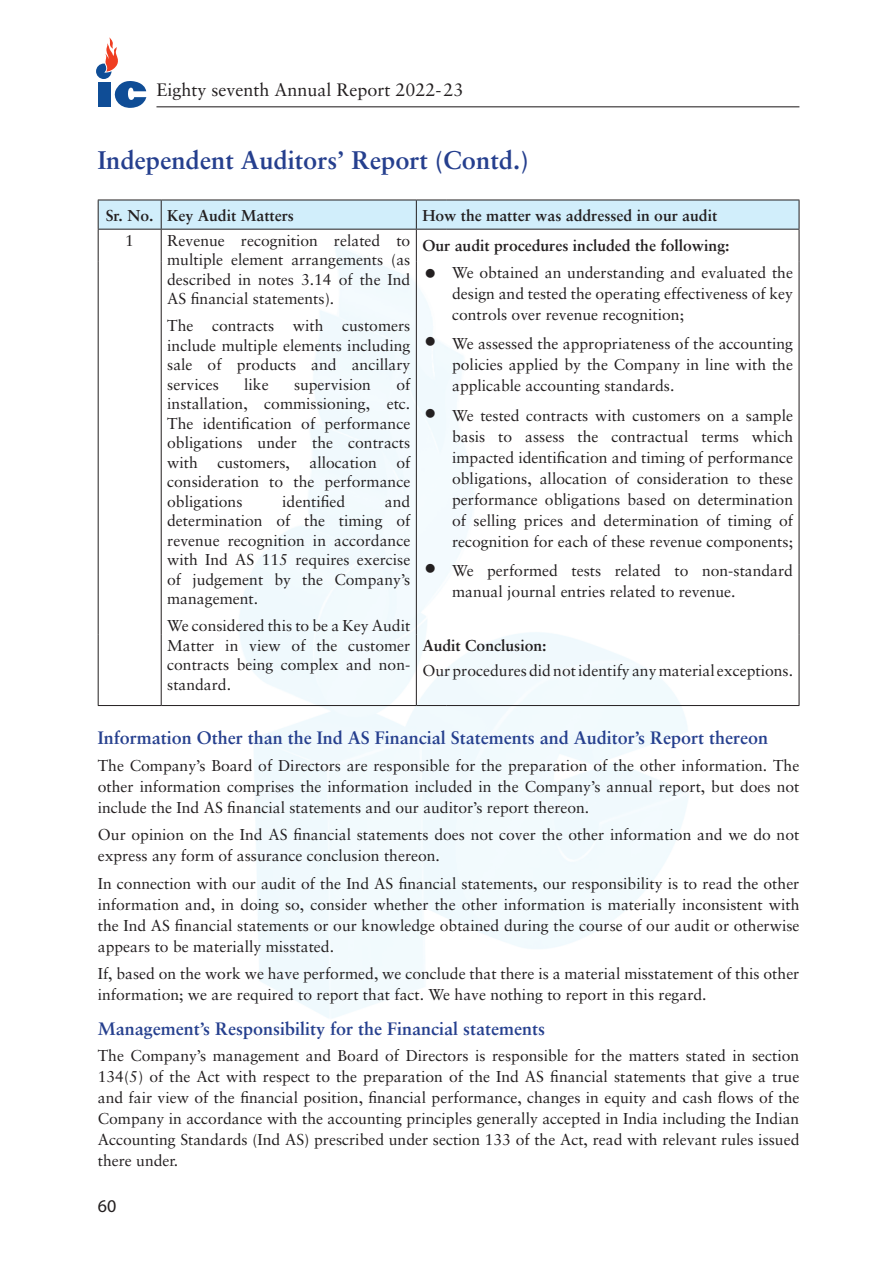
<style>
.page{position:relative;width:893px;height:1263px;background:#fff}
.page>*{position:absolute;margin:0;border:0;box-sizing:border-box;transform-origin:0 0}
.t1{font:700 25.5px "Sabon";color:#253f8e}
.t2{font:700 18px "Sabon";color:#253f8e}
.t3{font:18px "Sabon";color:#231f20}
.t4{font:18px "Myriad Pro";color:#231f20}
.t5{font:15.75px/21px "Sabon";color:#231f20;text-align:justify}
.t6{font:700 15.75px "Sabon";color:#231f20}
</style>
<div class="page">
<hr style="left:156px;top:106px;width:643px;height:1px;background:#231f20">
<svg style="left:96px;top:37px;width:50px;height:71px"></svg>
<svg style="left:98px;top:200px;width:702px;height:29px;background:#cbe6f3"></svg>
<hr style="left:98px;top:229px;width:63px;height:1px;background:#231f20">
<hr style="left:98px;top:230px;width:1px;height:31px;background:#231f20">
<hr style="left:161px;top:229px;width:255px;height:1px;background:#231f20">
<hr style="left:161px;top:230px;width:1px;height:31px;background:#231f20">
<hr style="left:416px;top:229px;width:30px;height:1px;background:#231f20">
<hr style="left:416px;top:230px;width:1px;height:31px;background:#231f20">
<hr style="left:446px;top:229px;width:353px;height:1px;background:#231f20">
<hr style="left:799px;top:230px;width:1px;height:31px;background:#231f20">
<hr style="left:98px;top:261px;width:1px;height:374px;background:#231f20">
<hr style="left:161px;top:261px;width:1px;height:374px;background:#231f20">
<hr style="left:416px;top:261px;width:1px;height:374px;background:#231f20">
<hr style="left:799px;top:261px;width:1px;height:374px;background:#231f20">
<hr style="left:98px;top:635px;width:1px;height:70px;background:#231f20">
<hr style="left:161px;top:635px;width:1px;height:70px;background:#231f20">
<hr style="left:416px;top:635px;width:1px;height:70px;background:#231f20">
<hr style="left:799px;top:635px;width:1px;height:70px;background:#231f20">
<hr style="left:161px;top:705px;width:255px;height:1px;background:#231f20">
<hr style="left:98px;top:705px;width:63px;height:1px;background:#231f20">
<hr style="left:416px;top:705px;width:30px;height:1px;background:#231f20">
<hr style="left:446px;top:705px;width:353px;height:1px;background:#231f20">
<svg style="left:426px;top:336px;width:9px;height:9px"></svg>
<svg style="left:426px;top:408px;width:9px;height:9px"></svg>
<svg style="left:426px;top:563px;width:9px;height:9px"></svg>
<p class="t3" style="left:156px;top:79px;width:308px">Eighty seventh Annual Report 2022-23</p>
<h1 class="t1" style="left:98px;top:144px;width:432px">Independent Auditors’ Report (Contd.)</h1>
<p class="t6" style="left:106px;top:205px;width:190px">Sr. No. Key Audit Matters</p>
<p class="t6" style="left:422px;top:205px;width:296px">How the matter was addressed in our audit</p>
<p class="t5" style="left:125px;top:229px;width:10px">1</p>
<p class="t5" style="left:167px;top:230px;width:245px;line-height:19.5px">Revenue recognition related to multiple element arrangements (as described in notes 3.14 of the Ind AS financial statements).</p>
<p class="t5" style="left:167px;top:316px;width:245px;line-height:19.5px">The contracts with customers include multiple elements including sale of products and ancillary services</p>
<p class="t6" style="left:422px;top:236px;width:309px">Our audit procedures included the following:</p>
<p class="t5" style="left:452px;top:261px;width:342px">We obtained an understanding and evaluated the design and tested the operating effectiveness of key controls over revenue recognition;</p>
<p class="t5" style="left:452px;top:333px;width:342px">We assessed the appropriateness of the accounting policies applied by the Company in line with the applicable accounting standards.</p>
<p class="t5" style="left:452px;top:404px;width:342px">We tested contracts with customers on a sample basis to assess the contractual terms which impacted identification and timing of performance obligations, allocation of consideration to these performance obligations based on determination of selling prices and determination of timing of recognition for each of these revenue components;</p>
<p class="t5" style="left:452px;top:560px;width:342px">We performed tests related to non-standard manual journal entries related to revenue.</p>
<p class="t6" style="left:422px;top:636px;width:126px">Audit Conclusion:</p>
<p class="t5" style="left:422px;top:660px;width:372px">Our procedures did not identify any material exceptions.</p>
<p class="t5" style="left:167px;top:374px;width:245px;line-height:19.5px;text-indent:229px">of installation, commissioning, etc.<br>The identification of performance obligations under the contracts with customers, allocation of consideration to the performance obligations</p>
<p class="t5" style="left:244px;top:374px;width:26px">like</p>
<p class="t5" style="left:294px;top:374px;width:79px">supervision</p>
<p class="t5" style="left:167px;top:491px;width:245px;line-height:19.5px;text-indent:218px">and determination of the timing of revenue recognition in accordance with Ind AS 115 requires exercise of judgement by the Company’s management.</p>
<p class="t5" style="left:167px;top:616px;width:245px;line-height:19.5px">We considered this to be a Key Audit Matter in view of the customer contracts being complex and non&shy;standard.</p>
<p class="t5" style="left:282px;top:491px;width:65px">identified</p>
<p class="t2" style="left:98px;top:727px;width:672px">Information Other than the Ind AS Financial Statements and Auditor’s Report thereon</p>
<p class="t5" style="left:98px;top:755px;width:703px">The Company’s Board of Directors are responsible for the preparation of the other information. The other information comprises the information included in the Company’s annual report, but does not include the Ind AS financial statements and our auditor’s report thereon.</p>
<p class="t5" style="left:98px;top:824px;width:703px">Our opinion on the Ind AS financial statements does not cover the other information and we do not express any form of assurance conclusion thereon.</p>
<p class="t5" style="left:98px;top:872px;width:703px">In connection with our audit of the Ind AS financial statements, our responsibility is to read the other information and, in doing so, consider whether the other information is materially inconsistent with the Ind AS financial statements or our knowledge obtained during the course of our audit or otherwise appears to be materially misstated.</p>
<p class="t5" style="left:98px;top:963px;width:703px">If, based on the work we have performed, we conclude that there is a material misstatement of this other information; we are required to report that fact. We have nothing to report in this regard.</p>
<p class="t2" style="left:98px;top:1017px;width:449px">Management’s Responsibility for the Financial statements</p>
<p class="t5" style="left:98px;top:1045px;width:703px">The Company’s management and Board of Directors is responsible for the matters stated in section 134(5) of the Act with respect to the preparation of the Ind AS financial statements that give a true and fair view of the financial position, financial performance, changes in equity and cash flows of the Company in accordance with the accounting principles generally accepted in India including the Indian Accounting Standards (Ind AS) prescribed under section 133 of the Act, read with relevant rules issued there under.</p>
<p class="t4" style="left:98px;top:1195px;width:20px">60</p>
</div>
